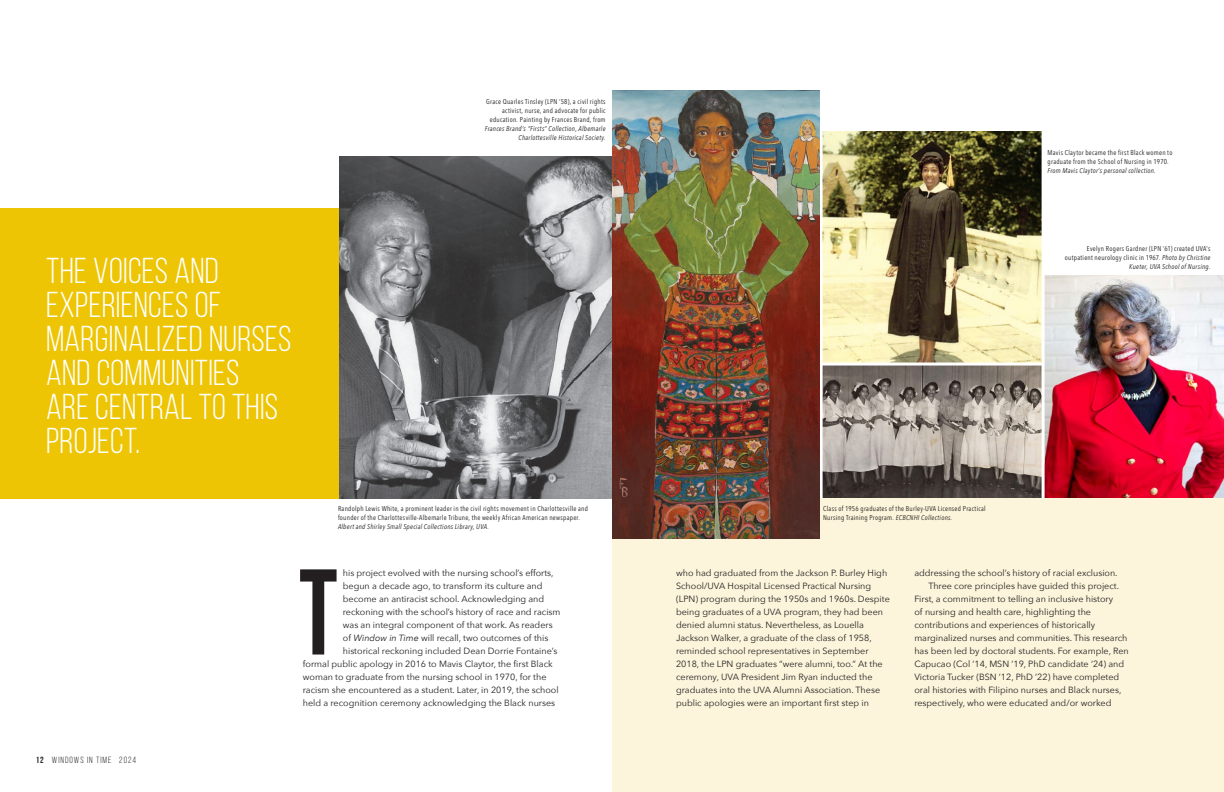
<style>
.page{position:relative;width:1224px;height:792px;background:#fff}
.page>*{position:absolute;margin:0;border:0;box-sizing:border-box;transform-origin:0 0}
.t1{font:36px/34px "Bebas Neue";letter-spacing:.01em;color:#fff}
.t2{font:9px/13px "Avenir Next";color:#231f20}
.t3{font:9px "Bebas Neue";letter-spacing:.11em;color:#231f20}
.t4{font:7px/9px "Avenir Next Condensed";letter-spacing:.04em;color:#231f20}
.s1{font-style:italic}
.s2{font-weight:700}
</style>
<div class="page">
<img style="left:823px;top:131px;width:219px;height:232px">
<img style="left:1045px;top:276px;width:179px;height:223px">
<img style="left:823px;top:366px;width:219px;height:133px">
<div style="left:613px;top:499px;width:611px;height:293px;background:#fcf5dc"></div>
<div style="left:0;top:208px;width:351px;height:291px;background:#edc504"></div>
<img style="left:339px;top:157px;width:274px;height:342px">
<img style="left:613px;top:91px;width:207px;height:447px">
<svg style="left:300px;top:569px;width:37px;height:86px"></svg>
<p class="t4" style="left:485px;top:96px;width:122px;text-align:right">Grace Quarles Tinsley (LPN ’58), a civil rights activist, nurse, and advocate for public education. Painting by Frances Brand, from <span class="s1">Frances Brand’s “Firsts” Collection, Albemarle Charlottesville Historical Society.</span></p>
<p class="t1" style="left:46px;top:253px;width:247px">THE VOICES AND<br>EXPERIENCES OF<br>MARGINALIZED NURSES<br>AND COMMUNITIES<br>ARE CENTRAL TO THIS<br>PROJECT.</p>
<p class="t3" style="left:36px;top:755px;width:102px"><span class="s2">12</span> WINDOWS IN TIME 2024</p>
<p class="t4" style="left:338px;top:504px;width:252px">Randolph Lewis White, a prominent leader in the civil rights movement in Charlottesville and founder of the Charlottesville-Albemarle Tribune, the weekly African American newspaper.<br><span class="s1">Albert and Shirley Small Special Collections Library, UVA.</span></p>
<p class="t2" style="left:343px;top:566px;width:212px">his project evolved with the nursing school’s efforts,</p>
<p class="t2" style="left:343px;top:579px;width:201px">begun a decade ago, to transform its culture and</p>
<p class="t2" style="left:343px;top:592px;width:203px">become an antiracist school. Acknowledging and</p>
<p class="t2" style="left:343px;top:605px;width:219px">reckoning with the school’s history of race and racism</p>
<p class="t2" style="left:343px;top:618px;width:211px">was an integral component of that work. As readers</p>
<p class="t2" style="left:343px;top:631px;width:207px">of <span class="s1">Window in Time</span> will recall, two outcomes of this</p>
<p class="t2" style="left:343px;top:644px;width:216px">historical reckoning included Dean Dorrie Fontaine’s</p>
<p class="t2" style="left:303px;top:657px;width:251px">formal public apology in 2016 to Mavis Claytor, the first Black</p>
<p class="t2" style="left:303px;top:670px;width:245px">woman to graduate from the nursing school in 1970, for the</p>
<p class="t2" style="left:303px;top:683px;width:257px">racism she encountered as a student. Later, in 2019, the school</p>
<p class="t2" style="left:303px;top:696px;width:254px">held a recognition ceremony acknowledging the Black nurses</p>
<p class="t4" style="left:1048px;top:147px;width:126px">Mavis Claytor became the first Black women to graduate from the School of Nursing in 1970.<br><span class="s1">From Mavis Claytor’s personal collection.</span></p>
<p class="t4" style="left:1065px;top:243px;width:147px;text-align:right">Evelyn Rogers Gardner (LPN ’61) created UVA’s outpatient neurology clinic in 1967. <span class="s1">Photo by Christine<br>Kueter, UVA School of Nursing.</span></p>
<p class="t4" style="left:823px;top:504px;width:164px">Class of 1956 graduates of the Burley-UVA Licensed Practical<br>Nursing Training Program. <span class="s1">ECBCNHI Collections.</span></p>
<p class="t2" style="left:676px;top:566px;width:215px">who had graduated from the Jackson P. Burley High School/UVA Hospital Licensed Practical Nursing (LPN) program during the 1950s and 1960s. Despite being graduates of a UVA program, they had been denied alumni status. Nevertheless, as Louella Jackson Walker, a graduate of the class of 1958, reminded school representatives in September 2018, the LPN graduates “were alumni, too.” At the ceremony, UVA President Jim Ryan inducted the graduates into the UVA Alumni Association. These public apologies were an important first step in</p>
<p class="t2" style="left:914px;top:566px;width:205px">addressing the school’s history of racial exclusion.</p>
<p class="t2" style="left:914px;top:579px;width:216px;text-indent:14px">Three core principles have guided this project.<br>First, a commitment to telling an inclusive history<br>of nursing and health care, highlighting the contributions and experiences of historically marginalized nurses and communities. This research has been led by doctoral students. For example, Ren Capucao (Col ’14, MSN ’19, PhD candidate ‘24) and Victoria Tucker (BSN ’12, PhD ’22) have completed oral histories with Filipino nurses and Black nurses, respectively, who were educated and/or worked</p>
</div>
